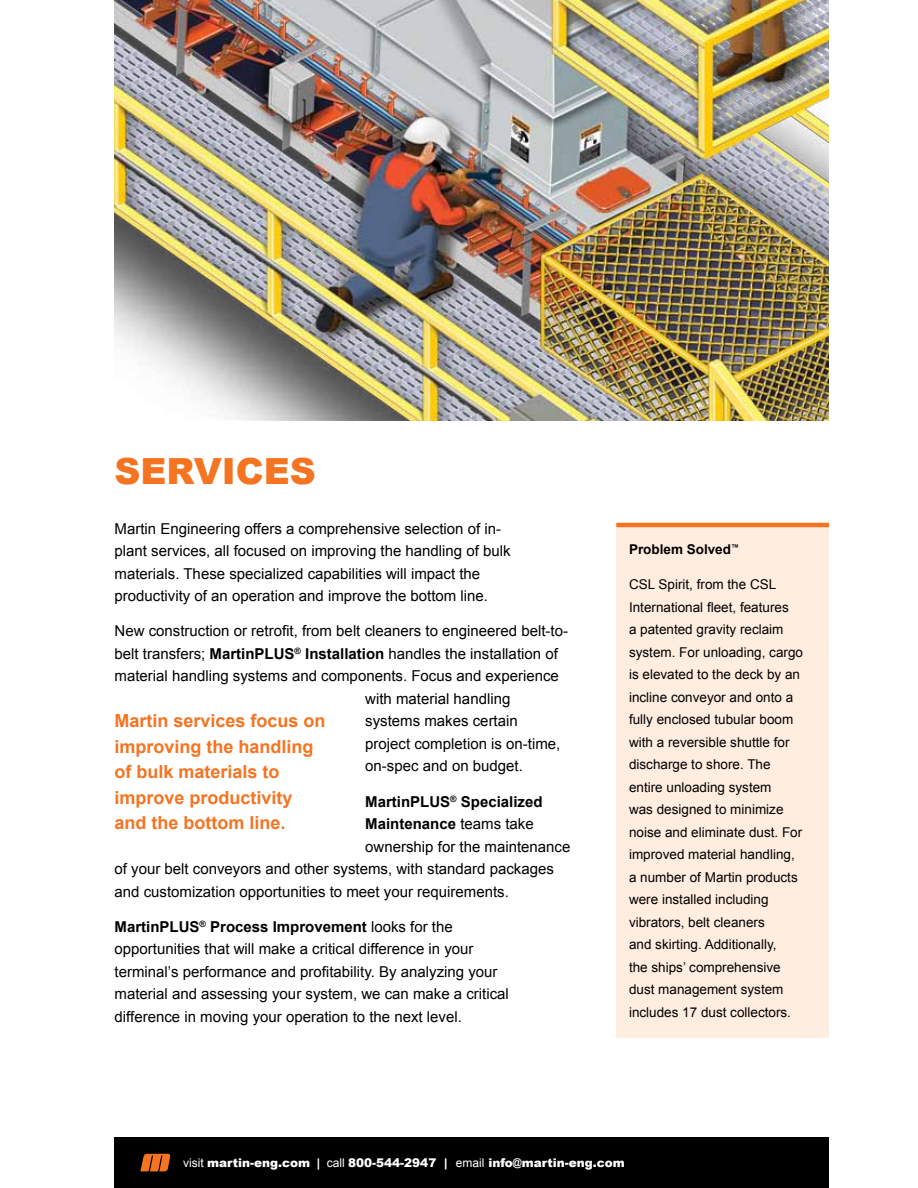
<style>
.page{position:relative;width:918px;height:1188px;background:#fff}
.page>*{position:absolute;margin:0;border:0;box-sizing:border-box;transform-origin:0 0}
.t1{font:900 36px "Arial";color:#f47421}
.t2{font:700 18px/25.5px "Arial";color:#f47421}
.t3{font:15px/22.5px "Arial";color:#000}
.t4{font:700 15px "Arial";color:#000}
.t5{font:13.5px/22.5px "Arial";color:#000}
.t6{font:700 13.5px "Arial";color:#000}
.t7{font:900 12px "Arial";color:#fff}
.s1{font-weight:700}
.s2{font-weight:400}
</style>
<div class="page">
<div style="left:115px;top:1137px;width:714px;height:51px;background:#000"></div>
<svg style="left:140px;top:1154px;width:30px;height:17px"></svg>
<img style="left:115px;top:0;width:714px;height:420px">
<div style="left:616px;top:527px;width:213px;height:511px;background:#ffede0"></div>
<hr style="left:616px;top:523px;width:213px;height:4px;background:#f47421">
<h1 class="t1" style="left:115px;top:445px;width:203px">Services</h1>
<p class="t3" style="left:115px;top:517px;width:398px">Martin Engineering offers a comprehensive selection of in&shy;plant services, all focused on improving the handling of bulk materials. These specialized capabilities will impact the productivity of an operation and improve the bottom line.</p>
<p class="t3" style="left:115px;top:620px;width:455px">New construction or retrofit, from belt cleaners to engineered belt-to-</p>
<p class="t3" style="left:115px;top:643px;width:445px">belt transfers; <span class="s1">MartinPLUS</span><sup>®</sup> <span class="s1">Installation</span> handles the installation of</p>
<p class="t3" style="left:115px;top:665px;width:446px">material handling systems and components. Focus and experience</p>
<p class="t3" style="left:365px;top:688px;width:147px">with material handling</p>
<p class="t3" style="left:365px;top:710px;width:154px">systems makes certain</p>
<p class="t3" style="left:365px;top:733px;width:197px">project completion is on-time,</p>
<p class="t3" style="left:365px;top:755px;width:159px">on-spec and on budget.</p>
<p class="t4" style="left:365px;top:792px;width:179px">MartinPLUS<sup>®</sup> Specialized</p>
<p class="t4" style="left:365px;top:814px;width:170px">Maintenance <span class="s2">teams take</span></p>
<p class="t3" style="left:365px;top:835px;width:207px">ownership for the maintenance</p>
<p class="t3" style="left:115px;top:858px;width:441px">of your belt conveyors and other systems, with standard packages</p>
<p class="t3" style="left:115px;top:880px;width:396px">and customization opportunities to meet your requirements.</p>
<p class="t3" style="left:115px;top:916px;width:396px"><span class="s1">MartinPLUS</span><sup>®</sup> <span class="s1">Process Improvement</span> looks for the opportunities that will make a critical difference in your terminal’s performance and profitability. By analyzing your material and assessing your system, we can make a critical difference in moving your operation to the next level.</p>
<p class="t2" style="left:115px;top:709px;width:213px">Martin services focus on improving the handling of bulk materials to improve productivity and the bottom line.</p>
<p class="t6" style="left:629px;top:540px;width:111px">Problem Solved<sup>™</sup></p>
<p class="t5" style="left:629px;top:573px;width:176px">CSL Spirit, from the CSL<br>International fleet, features<br>a patented gravity reclaim system. For unloading, cargo is elevated to the deck by an incline conveyor and onto a fully enclosed tubular boom with a reversible shuttle for discharge to shore. The entire unloading system<br>was designed to minimize noise and eliminate dust. For improved material handling, a number of Martin products were installed including vibrators, belt cleaners<br>and skirting. Additionally,<br>the ships’ comprehensive dust management system includes 17 dust collectors.</p>
<p class="t7" style="left:183px;top:1154px;width:443px"><span class="s2">visit</span> martin-eng.com <span class="s1">|</span> <span class="s2">call</span> 800-544-2947 | <span class="s2">email</span> info@martin-eng.com</p>
</div>
